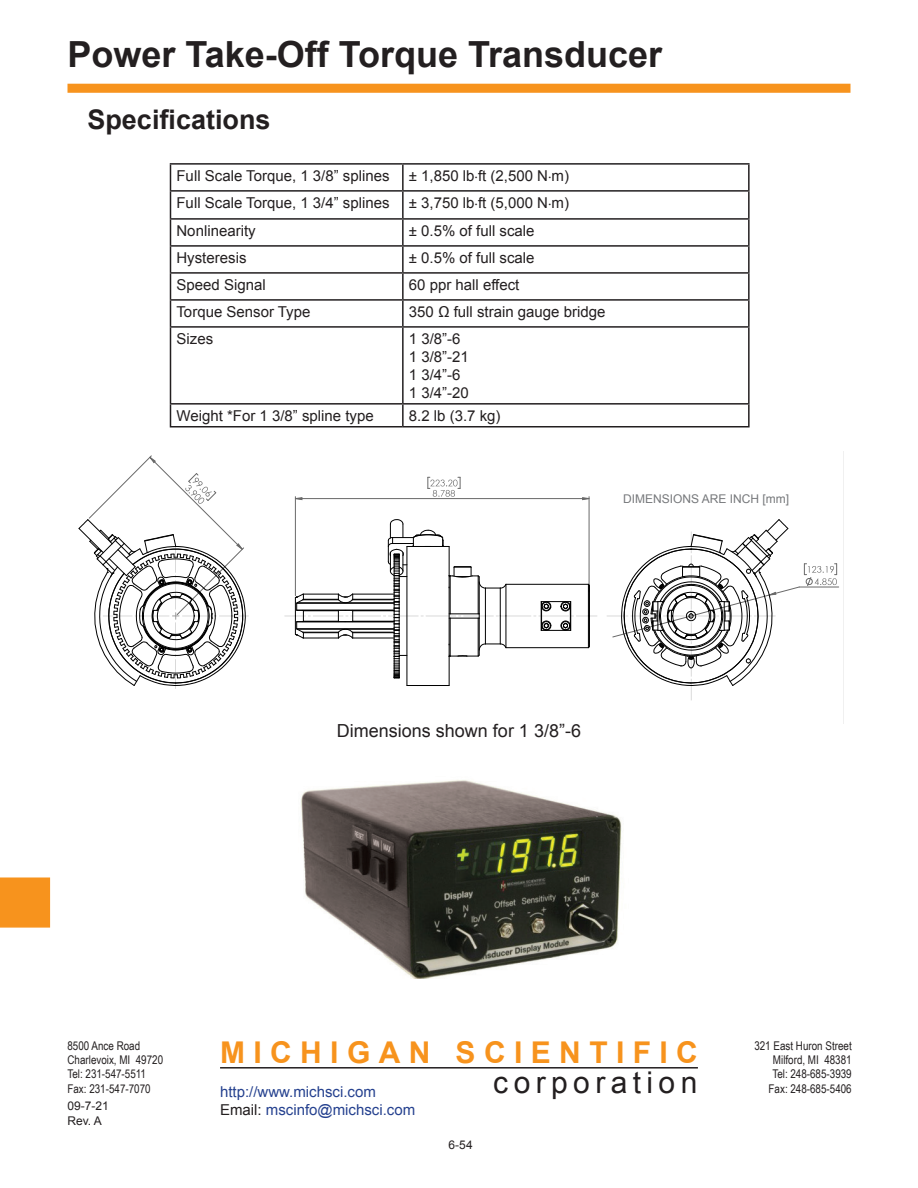
<style>
.page{position:relative;width:918px;height:1188px;background:#fff}
.page>*{position:absolute;margin:0;border:0;box-sizing:border-box;transform-origin:0 0}
.t1{font:700 36px "Arial";color:#231f20}
.t2{font:700 30px "Arial";letter-spacing:.28em;color:#f7931d}
.t3{font:30px "Arial";letter-spacing:.18em;color:#231f20}
.description{font:700 27px "Arial";color:#231f20}
.t4{font:18px "Arial";color:#231f20}
.t5{font:15px "Arial";color:#231f20}
.t6{font:15px/18px "Arial";color:#25418f}
.t7{font:12px/14.4px "Arial Narrow";color:#231f20}
.t8{font:12px "Arial";color:#76787b}
.t9{font:12px/14.4px "Arial";color:#231f20}
.s1{font-family:"Classico URW"}
.s2{color:#231f20}
</style>
<div class="page">
<div style="left:68px;top:84px;width:782px;height:9px;background:#f7931d;border:2px solid #f7931d"></div>
<hr style="left:220px;top:1067px;width:478px;height:2px;background:#231f20">
<div style="left:0;top:878px;width:50px;height:50px;background:#f7931d"></div>
<hr style="left:170px;top:163px;width:233px;height:2px;background:#231f20">
<hr style="left:403px;top:163px;width:347px;height:2px;background:#231f20">
<hr style="left:402px;top:165px;width:2px;height:25px;background:#231f20">
<hr style="left:748px;top:165px;width:2px;height:25px;background:#231f20">
<hr style="left:170px;top:190px;width:233px;height:2px;background:#231f20">
<hr style="left:403px;top:190px;width:347px;height:2px;background:#231f20">
<hr style="left:402px;top:192px;width:2px;height:26px;background:#231f20">
<hr style="left:748px;top:192px;width:2px;height:26px;background:#231f20">
<hr style="left:170px;top:218px;width:233px;height:2px;background:#231f20">
<hr style="left:403px;top:218px;width:347px;height:2px;background:#231f20">
<hr style="left:402px;top:220px;width:2px;height:25px;background:#231f20">
<hr style="left:748px;top:220px;width:2px;height:25px;background:#231f20">
<hr style="left:170px;top:245px;width:233px;height:2px;background:#231f20">
<hr style="left:403px;top:245px;width:347px;height:2px;background:#231f20">
<hr style="left:402px;top:247px;width:2px;height:25px;background:#231f20">
<hr style="left:748px;top:247px;width:2px;height:25px;background:#231f20">
<hr style="left:170px;top:272px;width:233px;height:2px;background:#231f20">
<hr style="left:403px;top:272px;width:347px;height:2px;background:#231f20">
<hr style="left:402px;top:274px;width:2px;height:25px;background:#231f20">
<hr style="left:748px;top:274px;width:2px;height:25px;background:#231f20">
<hr style="left:170px;top:299px;width:233px;height:2px;background:#231f20">
<svg style="left:170px;top:165px;width:1px;height:161px"></svg>
<hr style="left:403px;top:299px;width:347px;height:2px;background:#231f20">
<hr style="left:402px;top:301px;width:2px;height:25px;background:#231f20">
<hr style="left:748px;top:301px;width:2px;height:25px;background:#231f20">
<hr style="left:170px;top:326px;width:233px;height:2px;background:#231f20">
<hr style="left:170px;top:328px;width:1px;height:75px;background:#231f20">
<hr style="left:403px;top:326px;width:347px;height:2px;background:#231f20">
<hr style="left:402px;top:328px;width:2px;height:75px;background:#231f20">
<hr style="left:748px;top:328px;width:2px;height:75px;background:#231f20">
<hr style="left:170px;top:403px;width:233px;height:2px;background:#231f20">
<svg style="left:170px;top:405px;width:1px;height:21px"></svg>
<hr style="left:403px;top:403px;width:347px;height:2px;background:#231f20">
<hr style="left:402px;top:405px;width:2px;height:21px;background:#231f20">
<hr style="left:748px;top:405px;width:2px;height:21px;background:#231f20">
<hr style="left:170px;top:426px;width:233px;height:2px;background:#231f20">
<hr style="left:403px;top:426px;width:347px;height:2px;background:#231f20">
<img style="left:301px;top:780px;width:321px;height:198px">
<hr style="left:799px;top:587px;width:40px;height:1px;background:#696969">
<hr style="left:589px;top:497px;width:1px;height:95px;background:#696969">
<hr style="left:295px;top:497px;width:1px;height:99px;background:#696969">
<svg style="left:295px;top:477px;width:295px;height:23px"></svg>
<hr style="left:407px;top:685px;width:42px;height:1px;background:#000">
<hr style="left:449px;top:546px;width:1px;height:140px;background:#000">
<hr style="left:407px;top:546px;width:1px;height:140px;background:#000">
<svg style="left:284px;top:519px;width:313px;height:160px"></svg>
<svg style="left:607px;top:519px;width:230px;height:181px"></svg>
<svg style="left:78px;top:455px;width:171px;height:234px"></svg>
<h1 class="t1" style="left:68px;top:30px;width:596px">Power Take-Off Torque Transducer</h1>
<p class="description" style="left:87px;top:101px;width:185px">Specifications</p>
<p class="t5" style="left:176px;top:166px;width:215px">Full Scale Torque, 1 3/8” splines</p>
<p class="t5" style="left:409px;top:166px;width:162px">± 1,850 lb<span class="s1">·</span>ft (2,500 N<span class="s1">·</span>m)</p>
<p class="t5" style="left:176px;top:193px;width:215px">Full Scale Torque, 1 3/4” splines</p>
<p class="t5" style="left:409px;top:193px;width:162px">± 3,750 lb<span class="s1">·</span>ft (5,000 N<span class="s1">·</span>m)</p>
<p class="t5" style="left:176px;top:221px;width:81px">Nonlinearity</p>
<p class="t5" style="left:409px;top:221px;width:127px">± 0.5% of full scale</p>
<p class="t5" style="left:176px;top:248px;width:72px">Hysteresis</p>
<p class="t5" style="left:409px;top:248px;width:127px">± 0.5% of full scale</p>
<p class="t5" style="left:176px;top:275px;width:91px">Speed Signal</p>
<p class="t5" style="left:409px;top:275px;width:112px">60 ppr hall effect</p>
<p class="t5" style="left:176px;top:302px;width:135px">Torque Sensor Type</p>
<p class="t5" style="left:409px;top:302px;width:198px">350 Ω full strain gauge bridge</p>
<p class="t5" style="left:176px;top:329px;width:38px">Sizes</p>
<p class="t5" style="left:409px;top:329px;width:53px">1 3/8”-6</p>
<p class="t5" style="left:409px;top:347px;width:62px">1 3/8”-21</p>
<p class="t5" style="left:409px;top:365px;width:53px">1 3/4”-6</p>
<p class="t5" style="left:409px;top:383px;width:62px">1 3/4”-20</p>
<p class="t5" style="left:176px;top:406px;width:199px">Weight *For 1 3/8” spline type</p>
<p class="t5" style="left:409px;top:406px;width:93px">8.2 lb (3.7 kg)</p>
<p class="t8" style="left:623px;top:491px;width:168px">DIMENSIONS ARE INCH [mm]</p>
<p class="t4" style="left:337px;top:719px;width:246px">Dimensions shown for 1 3/8”-6</p>
<p class="t7" style="left:68px;top:1038px;width:97px">8500 Ance Road<br>Charlevoix, MI 49720<br>Tel: 231-547-5511<br>Fax: 231-547-7070</p>
<p class="t7" style="left:754px;top:1038px;width:99px;text-align:right">321 East Huron Street<br>Milford, MI 48381<br>Tel: 248-685-3939<br>Fax: 248-685-5406</p>
<p class="t9" style="left:68px;top:1099px;width:43px">09-7-21<br>Rev. A</p>
<p class="t9" style="left:449px;top:1137px;width:26px">6-54</p>
<h2 class="t2" style="left:220px;top:1032px;width:479px">MICHIGAN SCIENTIFIC</h2>
<h2 class="t3" style="left:493px;top:1063px;width:206px">corporation</h2>
<p class="t6" style="left:220px;top:1083px;width:197px">http://www.michsci.com<br><span class="s2">Email:</span> mscinfo@michsci.com</p>
</div>
